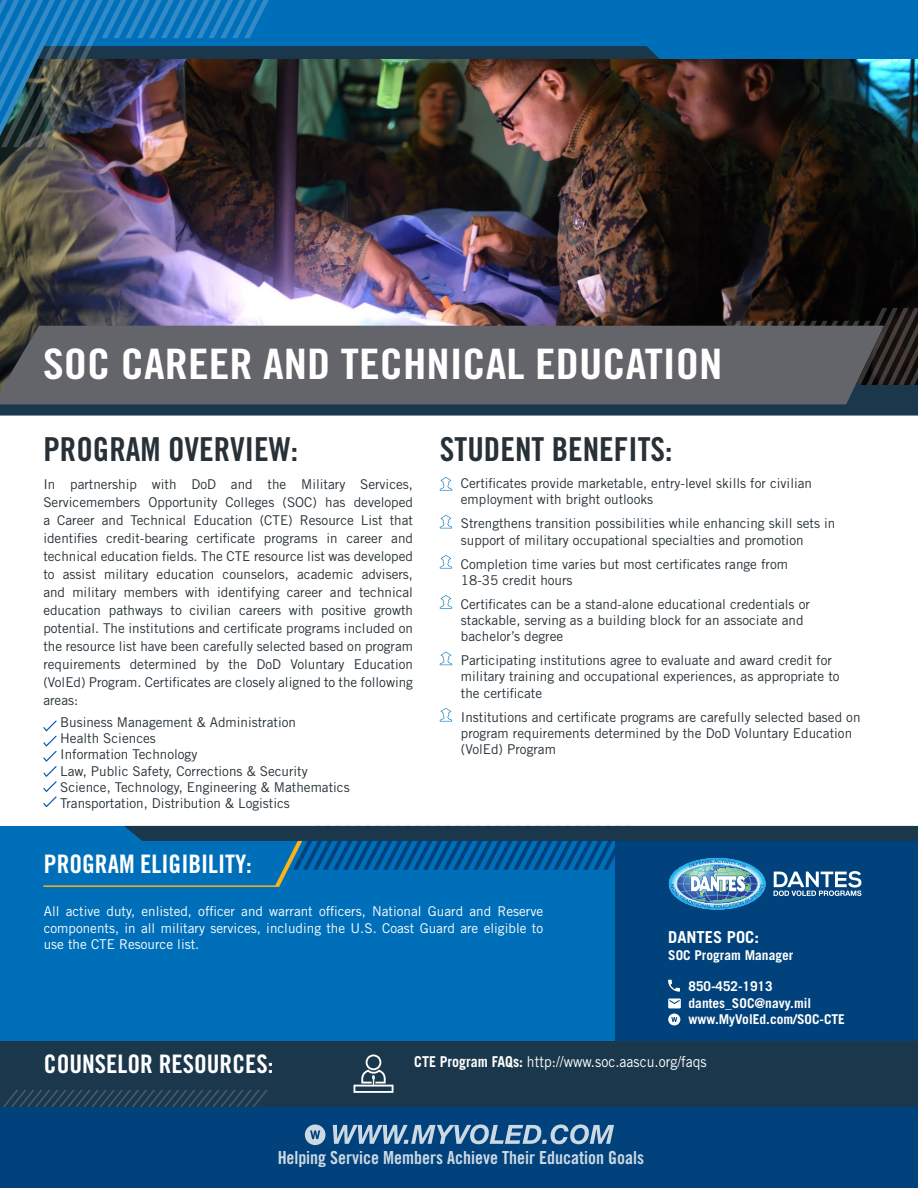
<style>
.page{position:relative;width:918px;height:1188px;background:#fff}
.page>*{position:absolute;margin:0;border:0;box-sizing:border-box;transform-origin:0 0}
.t1{font:42px "Trade Gothic LT Std Bd Cn 20";color:#fff;scale:1.11 1}
.t2{font:33px "Trade Gothic LT Std Bd Cn 20";color:#273137}
.t3{font:25.5px "Trade Gothic LT Std Bd Cn 20";color:#fff}
.t4{font:18px "Trade Gothic LT Std Bd Cn 20";color:#fff}
.t5{font:700 16.5px "Trade Gothic LT Std";color:#fff}
.Paragraph_No_Hyphen{font:15px "Trade Gothic LT Std";color:#fff;scale:.93 1}
.Paragraph_No_Hyphen-2{font:13.5px/18px "Trade Gothic LT Std";color:#273137}
.t6{font:13.5px/16.5px "Trade Gothic LT Std";color:#fff;text-align:justify}
.t7{font:700 13.5px "Trade Gothic LT Std";color:#fff}
.s1{font-weight:700}
</style>
<div class="page">
<div style="left:0;top:826px;width:620px;height:224px;background:#006fba"></div>
<div style="left:615px;top:910px;width:303px;height:131px;background:#01427c"></div>
<hr style="left:43px;top:885px;width:234px;height:2px;background:#fbb416">
<svg style="left:668px;top:1014px;width:12px;height:11px"></svg>
<svg style="left:668px;top:980px;width:12px;height:12px"></svg>
<svg style="left:668px;top:998px;width:13px;height:10px"></svg>
<svg style="left:124px;top:826px;width:794px;height:84px"></svg>
<div style="left:0;top:1041px;width:918px;height:89px;background:#1a374b"></div>
<svg style="left:0;top:1090px;width:268px;height:18px"></svg>
<svg style="left:354px;top:1055px;width:39px;height:38px"></svg>
<div style="left:0;top:1108px;width:918px;height:80px;background:#01427c"></div>
<svg style="left:333px;top:1124px;width:281px;height:20px"></svg>
<svg style="left:305px;top:1124px;width:20px;height:21px"></svg>
<svg style="left:440px;top:477px;width:12px;height:14px"></svg>
<svg style="left:440px;top:515px;width:12px;height:13px"></svg>
<svg style="left:440px;top:555px;width:12px;height:13px"></svg>
<svg style="left:440px;top:595px;width:12px;height:14px"></svg>
<svg style="left:440px;top:652px;width:12px;height:13px"></svg>
<svg style="left:440px;top:708px;width:12px;height:13px"></svg>
<svg style="left:43px;top:720px;width:14px;height:87px"></svg>
<img style="left:0;top:136px;width:918px;height:172px">
<svg style="left:660px;top:0;width:258px;height:136px;background:#184b6b"></svg>
<img style="left:0;top:0;width:660px;height:147px">
<img style="left:0;top:308px;width:918px;height:108px">
<div style="left:0;top:326px;width:884px;height:78px;background:#63656a"></div>
<p class="t1" style="left:43px;top:339px;width:613px">SOC CAREER AND TECHNICAL EDUCATION</p>
<p class="t2" style="left:43px;top:429px;width:256px">PROGRAM OVERVIEW:</p>
<p class="t2" style="left:440px;top:429px;width:234px">STUDENT BENEFITS:</p>
<p class="Paragraph_No_Hyphen-2" style="left:43px;top:475px;width:371px;text-align:justify">In partnership with DoD and the Military Services, Servicemembers Opportunity Colleges (SOC) has developed a Career and Technical Education (CTE) Resource List that identifies credit-bearing certificate programs in career and technical education fields. The CTE resource list was developed to assist military education counselors, academic advisers, and military members with identifying career and technical education pathways to civilian careers with positive growth potential. The institutions and certificate programs included on the resource list have been carefully selected based on program requirements determined by the DoD Voluntary Education (VolEd) Program. Certificates are closely aligned to the following areas:</p>
<p class="Paragraph_No_Hyphen-2" style="left:60px;top:713px;width:237px">Business Management &amp; Administration</p>
<p class="Paragraph_No_Hyphen-2" style="left:60px;top:729px;width:97px">Health Sciences</p>
<p class="Paragraph_No_Hyphen-2" style="left:60px;top:745px;width:139px">Information Technology</p>
<p class="Paragraph_No_Hyphen-2" style="left:60px;top:762px;width:249px">Law, Public Safety, Corrections &amp; Security</p>
<p class="Paragraph_No_Hyphen-2" style="left:60px;top:778px;width:291px">Science, Technology, Engineering &amp; Mathematics</p>
<p class="Paragraph_No_Hyphen-2" style="left:60px;top:794px;width:231px">Transportation, Distribution &amp; Logistics</p>
<p class="t3" style="left:44px;top:849px;width:209px">PROGRAM ELIGIBILITY:</p>
<p class="Paragraph_No_Hyphen-2" style="left:461px;top:475px;width:353px;line-height:16.2px">Certificates provide marketable, entry-level skills for civilian employment with bright outlooks</p>
<p class="Paragraph_No_Hyphen-2" style="left:461px;top:515px;width:376px;line-height:16.2px">Strengthens transition possibilities while enhancing skill sets in support of military occupational specialties and promotion</p>
<p class="Paragraph_No_Hyphen-2" style="left:461px;top:556px;width:329px;line-height:16.2px">Completion time varies but most certificates range from<br>18-35 credit hours</p>
<p class="Paragraph_No_Hyphen-2" style="left:461px;top:596px;width:351px;line-height:16.2px">Certificates can be a stand-alone educational credentials or stackable, serving as a building block for an associate and bachelor’s degree</p>
<p class="Paragraph_No_Hyphen-2" style="left:461px;top:652px;width:380px;line-height:16.2px">Participating institutions agree to evaluate and award credit for military training and occupational experiences, as appropriate to the certificate</p>
<p class="Paragraph_No_Hyphen-2" style="left:461px;top:709px;width:401px;line-height:16.2px">Institutions and certificate programs are carefully selected based on program requirements determined by the DoD Voluntary Education (VolEd) Program</p>
<p class="t6" style="left:44px;top:903px;width:501px">All active duty, enlisted, officer and warrant officers, National Guard and Reserve components, in all military services, including the U.S. Coast Guard are eligible to use the CTE Resource list.</p>
<p class="t5" style="left:668px;top:927px;width:92px">DANTES POC:</p>
<p class="t7" style="left:668px;top:947px;width:127px">SOC Program Manager</p>
<p class="t7" style="left:688px;top:978px;width:86px">850-452-1913</p>
<p class="t7" style="left:688px;top:994px;width:124px">dantes_SOC@navy.mil</p>
<p class="t7" style="left:688px;top:1011px;width:158px">www.MyVolEd.com/SOC-CTE</p>
<p class="t3" style="left:44px;top:1048px;width:231px">COUNSELOR RESOURCES:</p>
<p class="Paragraph_No_Hyphen" style="left:414px;top:1052px;width:316px"><span class="s1">CTE Program FAQs:</span> http://www.soc.aascu.org/faqs</p>
<h3 class="t4" style="left:277px;top:1147px;width:368px">Helping Service Members Achieve Their Education Goals</h3>
</div>
